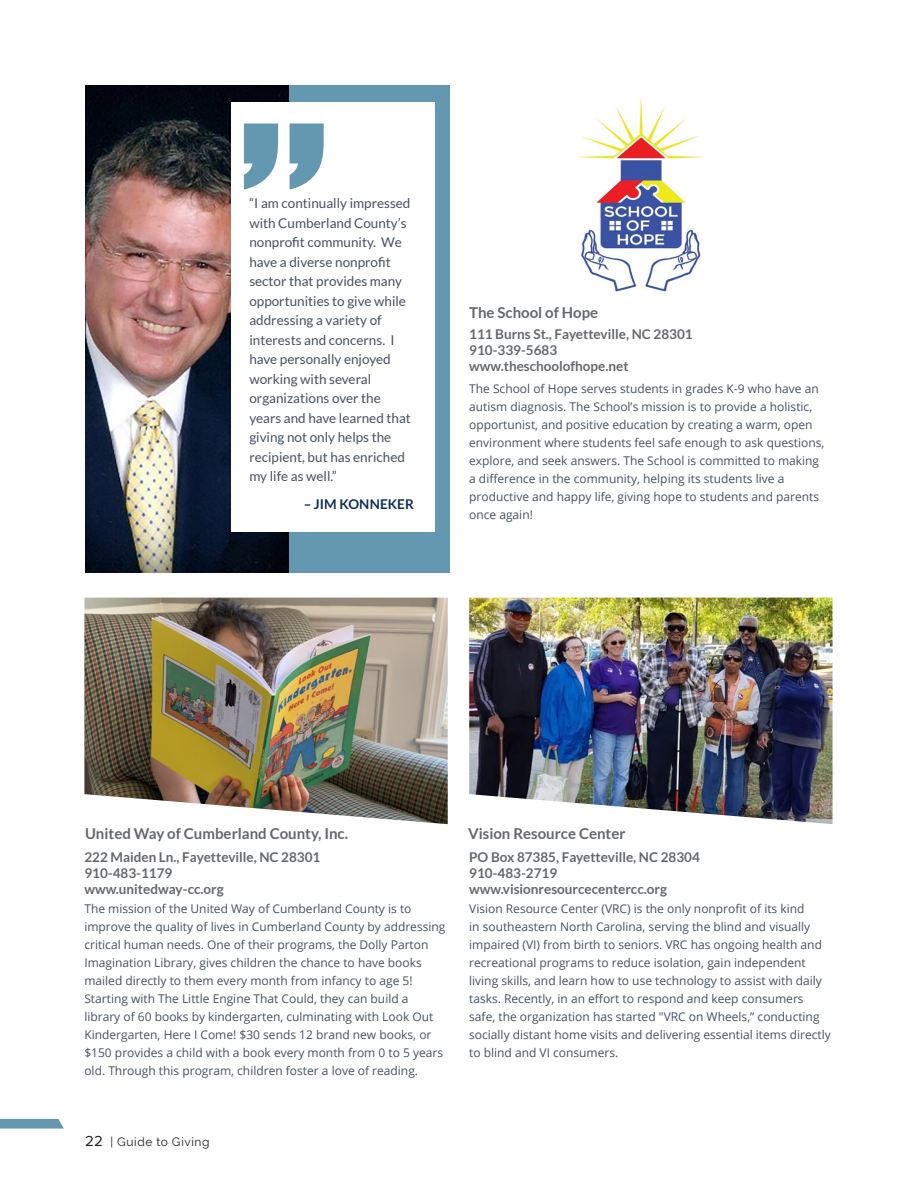
<style>
.page{position:relative;width:918px;height:1188px;background:#fff}
.page>*{position:absolute;margin:0;border:0;box-sizing:border-box;transform-origin:0 0}
.t1{font:258px "Impact";color:#6497b0}
.t2{font:700 15px "Lato";color:#64686c}
.t3{font:13.5px/19.5px "Lato";color:#465160}
.t4{font:700 13.5px/16.2px "Lato";color:#64686c}
.t5{font:700 13.5px "Lato";letter-spacing:.005em;color:#112d56}
.t6{font:12px/18px "Open Sans";color:#465160}
.t7{font:12px "Raleway";letter-spacing:.05em;color:#231f20}
.s1{font-family:"Proxima Nova";font-size:15px}
</style>
<div class="page">
<img style="left:84px;top:598px;width:364px;height:226px">
<img style="left:469px;top:598px;width:364px;height:226px">
<img style="left:579px;top:97px;width:125px;height:195px">
<img style="left:86px;top:85px;width:203px;height:488px">
<div style="left:289px;top:85px;width:160px;height:488px;background:#6497b0"></div>
<div style="left:231px;top:102px;width:203px;height:430px;background:#fff"></div>
<svg style="left:0;top:1119px;width:64px;height:10px"></svg>
<h1 class="t1" style="left:239px;top:-138px;width:91px">„</h1>
<p class="t3" style="left:249px;top:194px;width:163px">“I am continually impressed with Cumberland County’s nonprofit community. We have a diverse nonprofit sector that provides many opportunities to give while addressing a variety of interests and concerns. I have personally enjoyed working with several organizations over the years and have learned that giving not only helps the recipient, but has enriched my life as well.”</p>
<p class="t5" style="left:304px;top:496px;width:112px">– JIM KONNEKER</p>
<p class="t2" style="left:469px;top:304px;width:131px">The School of Hope</p>
<p class="t4" style="left:469px;top:326px;width:225px">111 Burns St., Fayetteville, NC 28301<br>910-339-5683 www.theschoolofhope.net</p>
<p class="t6" style="left:469px;top:379px;width:357px">The School of Hope serves students in grades K-9 who have an autism diagnosis. The School’s mission is to provide a holistic, opportunist, and positive education by creating a warm, open environment where students feel safe enough to ask questions, explore, and seek answers. The School is committed to making a difference in the community, helping its students live a productive and happy life, giving hope to students and parents once again!</p>
<p class="t2" style="left:85px;top:825px;width:265px">United Way of Cumberland County, Inc.</p>
<p class="t4" style="left:84px;top:848px;width:237px">222 Maiden Ln., Fayetteville, NC 28301<br>910-483-1179<br>www.unitedway-cc.org</p>
<p class="t6" style="left:84px;top:899px;width:363px">The mission of the United Way of Cumberland County is to improve the quality of lives in Cumberland County by addressing critical human needs. One of their programs, the Dolly Parton Imagination Library, gives children the chance to have books mailed directly to them every month from infancy to age 5!<br>Starting with The Little Engine That Could, they can build a library of 60 books by kindergarten, culminating with Look Out Kindergarten, Here I Come! $30 sends 12 brand new books, or $150 provides a child with a book every month from 0 to 5 years old. Through this program, children foster a love of reading.</p>
<p class="t2" style="left:468px;top:825px;width:159px">Vision Resource Center</p>
<p class="t4" style="left:469px;top:848px;width:232px">PO Box 87385, Fayetteville, NC 28304<br>910-483-2719 www.visionresourcecentercc.org</p>
<p class="t6" style="left:469px;top:899px;width:363px">Vision Resource Center (VRC) is the only nonprofit of its kind<br>in southeastern North Carolina, serving the blind and visually impaired (VI) from birth to seniors. VRC has ongoing health and recreational programs to reduce isolation, gain independent living skills, and learn how to use technology to assist with daily tasks. Recently, in an effort to respond and keep consumers safe, the organization has started "VRC on Wheels,” conducting socially distant home visits and delivering essential items directly to blind and VI consumers.</p>
<p class="t7" style="left:85px;top:1135px;width:126px"><span class="s1">22</span> | Guide to Giving</p>
</div>
